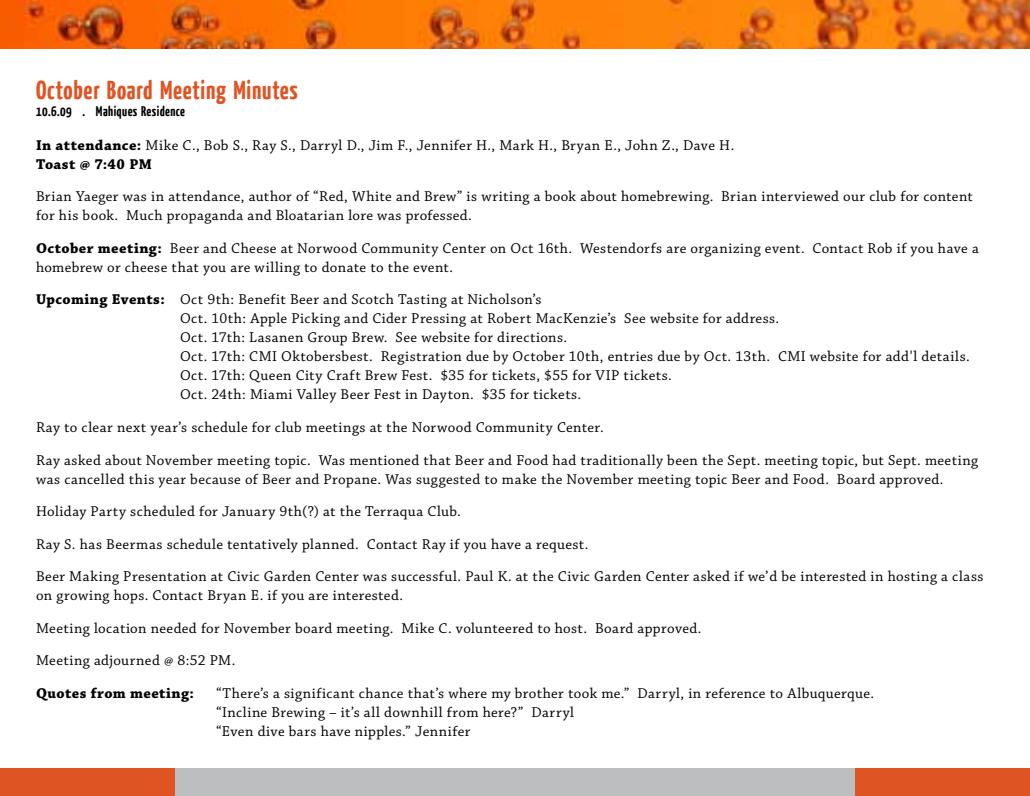
<style>
.page{position:relative;width:1030px;height:796px;background:#fff}
.page>*{position:absolute;margin:0;border:0;box-sizing:border-box;transform-origin:0 0}
.t1{font:700 26px "Yanone Kaffeesatz";letter-spacing:.03em;color:#df5423}
.t2{font:15px/19px "Chaparral Pro";letter-spacing:.03em;color:#000}
.t3{font:700 15px "Chaparral Pro";letter-spacing:.03em;color:#000}
.t4{font:700 14px "Yanone Kaffeesatz";letter-spacing:.03em;color:#000}
.s1{font-weight:700}
</style>
<div class="page">
<div style="left:166px;top:768px;width:694px;height:28px;background:#bcbec0"></div>
<div style="left:855px;top:768px;width:175px;height:28px;background:#df5423"></div>
<div style="left:0;top:768px;width:175px;height:28px;background:#df5423"></div>
<img style="left:0;top:0;width:1030px;height:49px">
<h1 class="t1" style="left:36px;top:73px;width:263px">October Board Meeting Minutes</h1>
<p class="t4" style="left:36px;top:102px;width:151px">10.6.09 . Mahiques Residence</p>
<p class="t2" style="left:36px;top:136px;width:700px"><span class="s1">In attendance:</span> Mike C., Bob S., Ray S., Darryl D., Jim F., Jennifer H., Mark H., Bryan E., John Z., Dave H.<br><span class="s1">Toast @ 7:40 PM</span></p>
<p class="t2" style="left:36px;top:188px;width:938px">Brian Yaeger was in attendance, author of “Red, White and Brew” is writing a book about homebrewing. Brian interviewed our club for content for his book. Much propaganda and Bloatarian lore was professed.</p>
<p class="t2" style="left:36px;top:239px;width:944px"><span class="s1">October meeting:</span> Beer and Cheese at Norwood Community Center on Oct 16th. Westendorfs are organizing event. Contact Rob if you have a homebrew or cheese that you are willing to donate to the event.</p>
<p class="t2" style="left:180px;top:291px;width:791px;text-indent:-144px"><span class="s1">Upcoming Events:</span> Oct 9th: Benefit Beer and Scotch Tasting at Nicholson’s<br>Oct. 10th: Apple Picking and Cider Pressing at Robert MacKenzie’s See website for address.<br>Oct. 17th: Lasanen Group Brew. See website for directions.<br>Oct. 17th: CMI Oktobersbest. Registration due by October 10th, entries due by Oct. 13th. CMI website for add'l details.<br>Oct. 17th: Queen City Craft Brew Fest. $35 for tickets, $55 for VIP tickets.<br>Oct. 24th: Miami Valley Beer Fest in Dayton. $35 for tickets.</p>
<p class="t2" style="left:36px;top:411px;width:943px;line-height:32.5px">Ray to clear next year’s schedule for club meetings at the Norwood Community Center.<br>Ray asked about November meeting topic. Was mentioned that Beer and Food had traditionally been the Sept. meeting topic, but Sept. meeting</p>
<p class="t2" style="left:36px;top:463px;width:949px;line-height:32.5px">was cancelled this year because of Beer and Propane. Was suggested to make the November meeting topic Beer and Food. Board approved.<br>Holiday Party scheduled for January 9th(?) at the Terraqua Club.<br>Ray S. has Beermas schedule tentatively planned. Contact Ray if you have a request.<br>Beer Making Presentation at Civic Garden Center was successful. Paul K. at the Civic Garden Center asked if we’d be interested in hosting a class</p>
<p class="t2" style="left:36px;top:579px;width:667px;line-height:32.5px">on growing hops. Contact Bryan E. if you are interested.<br>Meeting location needed for November board meeting. Mike C. volunteered to host. Board approved.<br>Meeting adjourned @ 8:52 PM.</p>
<p class="t3" style="left:36px;top:684px;width:160px">Quotes from meeting:</p>
<p class="t2" style="left:216px;top:684px;width:659px">“There’s a significant chance that’s where my brother took me.” Darryl, in reference to Albuquerque. “Incline Brewing – it’s all downhill from here?” Darryl<br>“Even dive bars have nipples.” Jennifer</p>
</div>
